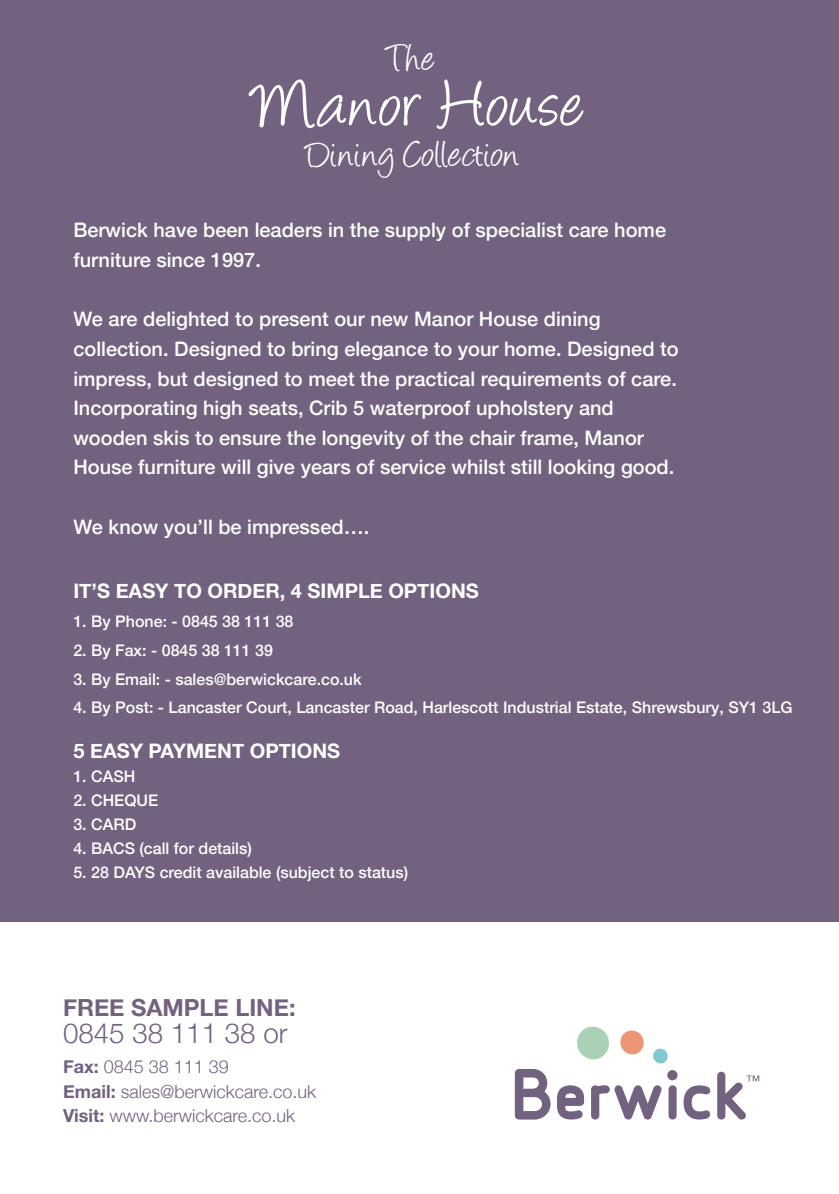
<style>
.page{position:relative;width:839px;height:1194px;background:#fff}
.page>*{position:absolute;margin:0;border:0;box-sizing:border-box;transform-origin:0 0}
.t1{font:42.6px "Angelina";letter-spacing:.015em;color:#fff}
.t2{font:300 27.6px "Helvetica Neue";color:#72617f}
.t3{font:700 23.6px "Helvetica Neue";color:#72617f}
.t4{font:500 20px/29.6px "Helvetica Neue";color:#fff}
.t5{font:700 20px "Helvetica Neue";color:#fff}
.t6{font:300 18px/24.4px "Helvetica Neue";color:#72617f}
.t7{font:500 16px "Helvetica Neue";color:#fff}
.s1{font-weight:700}
</style>
<div class="page">
<div style="left:0;top:0;width:839px;height:921px;background:#72617f"></div>
<svg style="left:248px;top:79px;width:173px;height:49px"></svg>
<svg style="left:436px;top:79px;width:147px;height:50px"></svg>
<svg style="left:515px;top:1069px;width:35px;height:50px"></svg>
<svg style="left:557px;top:1085px;width:27px;height:34px"></svg>
<svg style="left:591px;top:1085px;width:71px;height:34px"></svg>
<svg style="left:683px;top:1085px;width:28px;height:34px"></svg>
<svg style="left:653px;top:1048px;width:15px;height:16px"></svg>
<svg style="left:620px;top:1030px;width:24px;height:25px"></svg>
<svg style="left:577px;top:1026px;width:32px;height:34px"></svg>
<div style="left:668px;top:1085px;width:8px;height:34px;background:#72617f;border-radius:4px"></div>
<div style="left:667px;top:1069px;width:10px;height:11px;background:#72617f;border-radius:50%"></div>
<svg style="left:717px;top:1071px;width:42px;height:48px"></svg>
<h1 class="t1" style="left:387px;top:41px;width:50px">The</h1>
<h1 class="t1" style="left:306px;top:136px;width:214px">Dining Collection</h1>
<p class="t4" style="left:73px;top:214px;width:594px">Berwick have been leaders in the supply of specialist care home furniture since 1997.</p>
<p class="t4" style="left:73px;top:303px;width:607px">We are delighted to present our new Manor House dining collection. Designed to bring elegance to your home. Designed to impress, but designed to meet the practical requirements of care.<br>Incorporating high seats, Crib 5 waterproof upholstery and wooden skis to ensure the longevity of the chair frame, Manor House furniture will give years of service whilst still looking good.</p>
<p class="t4" style="left:73px;top:510px;width:297px">We know you’ll be impressed….</p>
<p class="t5" style="left:73px;top:575px;width:407px">IT’S EASY TO ORDER, 4 SIMPLE OPTIONS</p>
<p class="t7" style="left:73px;top:608px;width:221px">1. By Phone: - 0845 38 111 38</p>
<p class="t7" style="left:73px;top:637px;width:201px">2. By Fax: - 0845 38 111 39</p>
<p class="t7" style="left:73px;top:666px;width:290px">3. By Email: - sales@berwickcare.co.uk</p>
<p class="t7" style="left:73px;top:694px;width:721px">4. By Post: - Lancaster Court, Lancaster Road, Harlescott Industrial Estate, Shrewsbury, SY1 3LG</p>
<p class="t5" style="left:73px;top:735px;width:268px">5 EASY PAYMENT OPTIONS</p>
<p class="t7" style="left:73px;top:763px;width:63px">1. CASH</p>
<p class="t7" style="left:73px;top:787px;width:86px">2. CHEQUE</p>
<p class="t7" style="left:73px;top:811px;width:64px">3. CARD</p>
<p class="t7" style="left:73px;top:835px;width:180px">4. BACS (call for details)</p>
<p class="t7" style="left:73px;top:859px;width:336px">5. 28 DAYS credit available (subject to status)</p>
<p class="t3" style="left:63px;top:988px;width:234px">FREE SAMPLE LINE:</p>
<h2 class="t2" style="left:63px;top:1011px;width:226px">0845 38 111 38 or</h2>
<p class="t6" style="left:63px;top:1053px;width:255px"><span class="s1">Fax:</span> 0845 38 111 39<br><span class="s1">Email:</span> sales@berwickcare.co.uk</p>
<p class="t6" style="left:63px;top:1102px;width:234px"><span class="s1">Visit:</span> www.berwickcare.co.uk</p>
</div>
